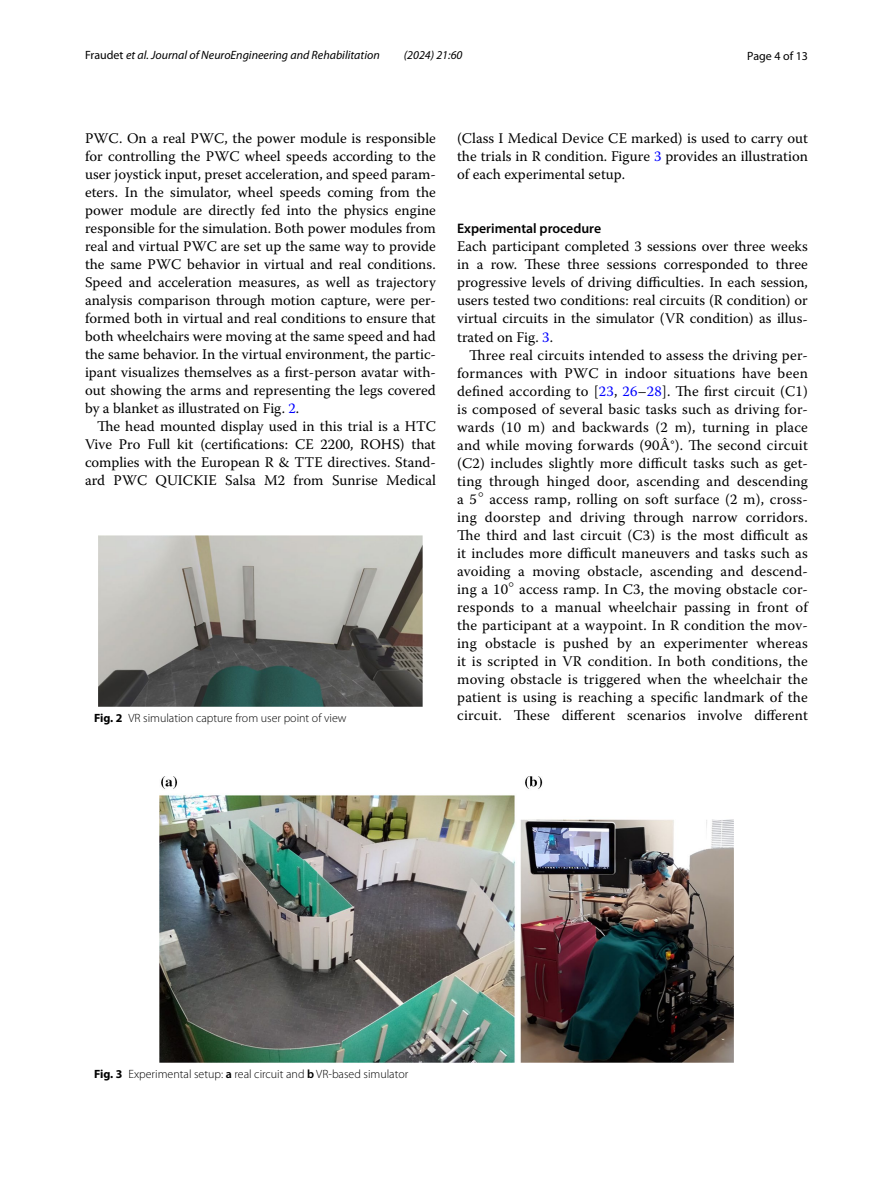
<style>
.page{position:relative;width:893px;height:1187px;background:#fff}
.page>*{position:absolute;margin:0;border:0;box-sizing:border-box;transform-origin:0 0}
.t1{font:14.7px/18px "Warnock Pro";letter-spacing:.005em;color:#000;text-align:justify}
.t2{font:600 13.8px "Myriad Pro";color:#000}
.t3{font:300 12px "Myriad Pro";color:#000}
.t4{font:italic 12px "Myriad Pro";color:#000}
.t5{font:12px "Myriad Pro";color:#000}
.s1{font-style:normal}
.s2{color:#00f}
.s3{font-weight:700}
.s4{font-weight:600}
</style>
<div class="page">
<img style="left:99px;top:536px;width:323px;height:171px">
<img style="left:160px;top:776px;width:573px;height:286px">
<p class="t4" style="left:85px;top:48px;width:296px"><span class="s1">Fraudet</span> et al. Journal of NeuroEngineering and Rehabilitation</p>
<p class="t4" style="left:404px;top:48px;width:60px">(2024) 21:60</p>
<p class="t5" style="left:747px;top:48px;width:62px">Page 4 of 13</p>
<p class="t1" style="left:85px;top:128px;width:352px">PWC. On a real PWC, the power module is responsible for controlling the PWC wheel speeds according to the user joystick input, preset acceleration, and speed param&shy;eters. In the simulator, wheel speeds coming from the power module are directly fed into the physics engine responsible for the simulation. Both power modules from real and virtual PWC are set up the same way to provide the same PWC behavior in virtual and real conditions.<br>Speed and acceleration measures, as well as trajectory analysis comparison through motion capture, were per&shy;formed both in virtual and real conditions to ensure that both wheelchairs were moving at the same speed and had the same behavior. In the virtual environment, the partic&shy;ipant visualizes themselves as a first-person avatar with&shy;out showing the arms and representing the legs covered by a blanket as illustrated on Fig. <span class="s2">2</span>.</p>
<p class="t1" style="left:85px;top:416px;width:352px;text-indent:12px">The head mounted display used in this trial is a HTC Vive Pro Full kit (certifications: CE 2200, ROHS) that complies with the European R &amp; TTE directives. Stand&shy;ard PWC QUICKIE Salsa M2 from Sunrise Medical</p>
<p class="t1" style="left:457px;top:128px;width:352px">(Class I Medical Device CE marked) is used to carry out the trials in R condition. Figure <span class="s2">3</span> provides an illustration of each experimental setup.</p>
<p class="t2" style="left:457px;top:220px;width:146px">Experimental procedure</p>
<p class="t1" style="left:457px;top:237px;width:352px">Each participant completed 3 sessions over three weeks in a row. These three sessions corresponded to three progressive levels of driving difficulties. In each session, users tested two conditions: real circuits (R condition) or virtual circuits in the simulator (VR condition) as illus&shy;trated on Fig. <span class="s2">3</span>.</p>
<p class="t1" style="left:457px;top:345px;width:352px;text-indent:12px">Three real circuits intended to assess the driving per&shy;formances with PWC in indoor situations have been defined according to [<span class="s2">23</span>, <span class="s2">26</span>–<span class="s2">28</span>]. The first circuit (C1) is composed of several basic tasks such as driving for&shy;wards (10 m) and backwards (2 m), turning in place and while moving forwards (90Â°). The second circuit (C2) includes slightly more difficult tasks such as get&shy;ting through hinged door, ascending and descending a 5<sup>◦</sup> access ramp, rolling on soft surface (2 m), cross&shy;ing doorstep and driving through narrow corridors.<br>The third and last circuit (C3) is the most difficult as it includes more difficult maneuvers and tasks such as avoiding a moving obstacle, ascending and descend&shy;ing a 10<sup>◦</sup> access ramp. In C3, the moving obstacle cor&shy;responds to a manual wheelchair passing in front of the participant at a waypoint. In R condition the mov&shy;ing obstacle is pushed by an experimenter whereas it is scripted in VR condition. In both conditions, the moving obstacle is triggered when the wheelchair the patient is using is reaching a specific landmark of the</p>
<p class="t3" style="left:94px;top:711px;width:254px"><span class="s3">Fig. 2</span> VR simulation capture from user point of view</p>
<p class="t1" style="left:457px;top:705px;width:352px">circuit. These different scenarios involve different</p>
<p class="t3" style="left:94px;top:1066px;width:316px"><span class="s3">Fig. 3</span> Experimental setup: <span class="s4">a</span> real circuit and <span class="s4">b</span> VR-based simulator</p>
</div>
